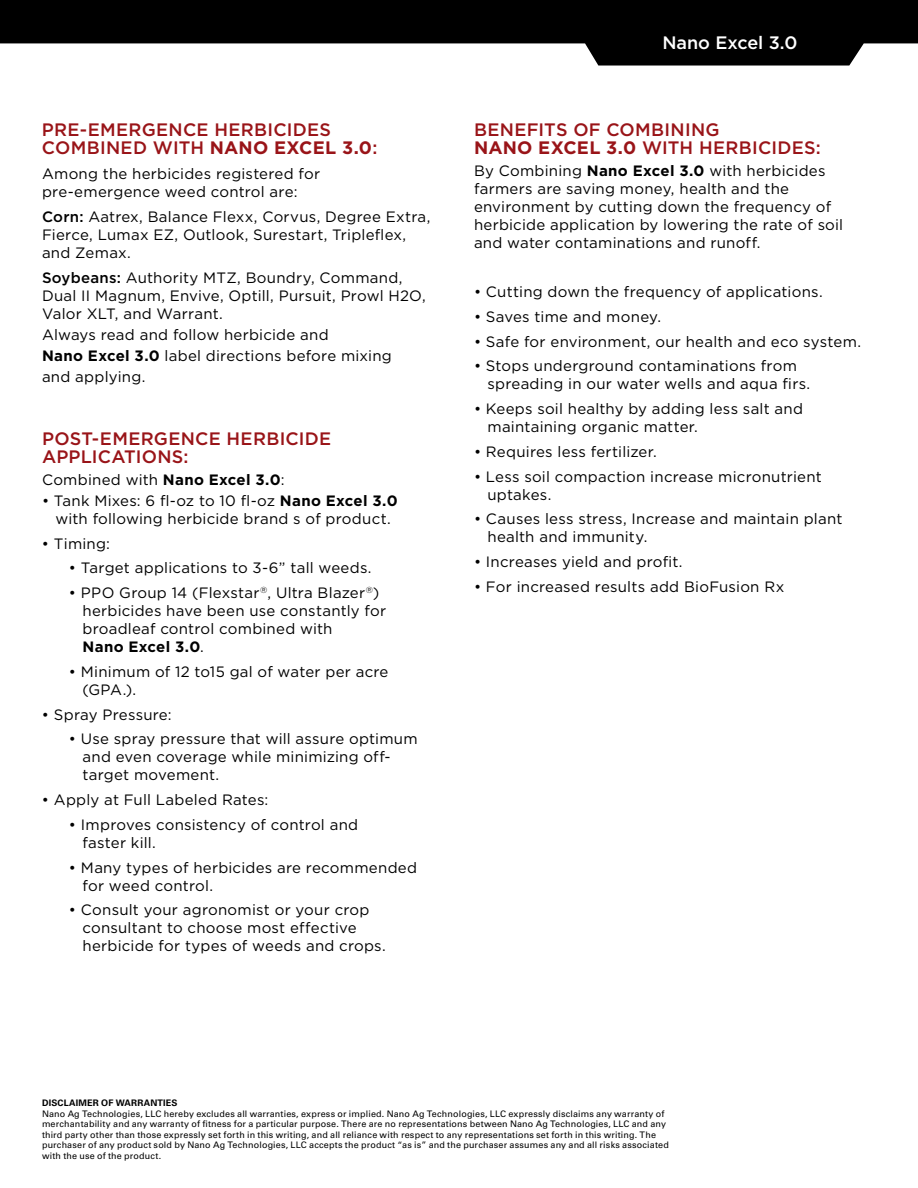
<style>
.page{position:relative;width:918px;height:1188px;background:#fff}
.page>*{position:absolute;margin:0;border:0;box-sizing:border-box;transform-origin:0 0}
.t1{font:500 18px/18px "Gotham HTF";letter-spacing:.015em;color:#991418}
.t2{font:500 18px "Gotham HTF";color:#fff}
.t3{font:15px/18px "Gotham HTF";letter-spacing:.015em;color:#000}
.t4{font:9px/10.5px "Univers";letter-spacing:.015em;color:#000}
.t5{font:700 9px "Univers";letter-spacing:.02em;color:#000}
.s1{font-weight:700}
.s2{font-weight:500}
</style>
<div class="page">
<svg style="left:0;top:0;width:918px;height:66px;fill:#000"></svg>
<p class="t1" style="left:42px;top:121px;width:337px">PRE-EMERGENCE HERBICIDES<br>COMBINED WITH <span class="s1">NANO EXCEL 3.0</span>:</p>
<p class="t3" style="left:42px;top:165px;width:280px">Among the herbicides registered for pre-emergence weed control are:</p>
<p class="t3" style="left:42px;top:207px;width:390px"><span class="s2">Corn:</span> Aatrex, Balance Flexx, Corvus, Degree Extra,<br>Fierce, Lumax EZ, Outlook, Surestart, Tripleflex, and Zemax.</p>
<p class="t3" style="left:42px;top:268px;width:385px"><span class="s2">Soybeans:</span> Authority MTZ, Boundry, Command,<br>Dual II Magnum, Envive, Optill, Pursuit, Prowl H2O,<br>Valor XLT, and Warrant.</p>
<p class="t3" style="left:42px;top:324px;width:351px;line-height:21.3px">Always read and follow herbicide and<br><span class="s1">Nano Excel 3.0</span> label directions before mixing and applying.</p>
<p class="t1" style="left:42px;top:430px;width:291px">POST-EMERGENCE HERBICIDE<br>APPLICATIONS:</p>
<p class="t3" style="left:42px;top:470px;width:244px">Combined with <span class="s1">Nano Excel 3.0</span>:</p>
<p class="t3" style="left:42px;top:491px;width:357px;text-align:center">• Tank Mixes: 6 fl-oz to 10 fl-oz <span class="s1">Nano Excel 3.0 </span>with following herbicide brand s of product.</p>
<p class="t3" style="left:42px;top:534px;width:70px">• Timing:</p>
<p class="t3" style="left:69px;top:559px;width:304px">• Target applications to 3-6” tall weeds.</p>
<p class="t3" style="left:82px;top:584px;width:305px;text-indent:-13px">• PPO Group 14 (Flexstar<sup>®</sup>, Ultra Blazer<sup>®</sup>) herbicides have been use constantly for broadleaf control combined with<br><span class="s1">Nano Excel 3.0</span>.</p>
<p class="t3" style="left:82px;top:662px;width:308px;text-indent:-14px">• Minimum of 12 to15 gal of water per acre (GPA.).</p>
<p class="t3" style="left:42px;top:705px;width:131px">• Spray Pressure:</p>
<p class="t3" style="left:82px;top:730px;width:337px;text-indent:-14px">• Use spray pressure that will assure optimum and even coverage while minimizing off&shy;target movement.</p>
<p class="t3" style="left:42px;top:791px;width:228px">• Apply at Full Labeled Rates:</p>
<p class="t3" style="left:82px;top:815px;width:277px;text-indent:-14px">• Improves consistency of control and faster kill.</p>
<p class="t3" style="left:82px;top:858px;width:336px;text-indent:-14px">• Many types of herbicides are recommended for weed control.</p>
<p class="t3" style="left:82px;top:901px;width:305px;text-indent:-14px">• Consult your agronomist or your crop consultant to choose most effective herbicide for types of weeds and crops.</p>
<p class="t2" style="left:662px;top:33px;width:137px">Nano Excel 3.0</p>
<p class="t1" style="left:474px;top:121px;width:348px">BENEFITS OF COMBINING<br><span class="s1">NANO EXCEL 3.0</span> WITH HERBICIDES:</p>
<p class="t3" style="left:474px;top:161px;width:371px">By Combining <span class="s1">Nano Excel 3.0</span> with herbicides farmers are saving money, health and the environment by cutting down the frequency of herbicide application by lowering the rate of soil and water contaminations and runoff.</p>
<p class="t3" style="left:474px;top:283px;width:350px">• Cutting down the frequency of applications.</p>
<p class="t3" style="left:474px;top:307px;width:189px">• Saves time and money.</p>
<p class="t3" style="left:474px;top:332px;width:389px">• Safe for environment, our health and eco system.</p>
<p class="t3" style="left:488px;top:357px;width:324px;text-indent:-14px">• Stops underground contaminations from spreading in our water wells and aqua firs.</p>
<p class="t3" style="left:488px;top:400px;width:317px;text-indent:-14px">• Keeps soil healthy by adding less salt and maintaining organic matter.</p>
<p class="t3" style="left:474px;top:442px;width:184px">• Requires less fertilizer.</p>
<p class="t3" style="left:488px;top:467px;width:336px;text-indent:-14px">• Less soil compaction increase micronutrient uptakes.</p>
<p class="t3" style="left:488px;top:510px;width:356px;text-indent:-14px">• Causes less stress, Increase and maintain plant health and immunity.</p>
<p class="t3" style="left:474px;top:553px;width:210px">• Increases yield and profit.</p>
<p class="t3" style="left:474px;top:577px;width:312px">• For increased results add BioFusion Rx</p>
<p class="t5" style="left:42px;top:1098px;width:137px">DISCLAIMER OF WARRANTIES</p>
<p class="t4" style="left:42px;top:1108px;width:629px">Nano Ag Technologies, LLC hereby excludes all warranties, express or implied. Nano Ag Technologies, LLC expressly disclaims any warranty of merchantability and any warranty of fitness for a particular purpose. There are no representations between Nano Ag Technologies, LLC and any third party other than those expressly set forth in this writing, and all reliance with respect to any representations set forth in this writing. The purchaser of any product sold by Nano Ag Technologies, LLC accepts the product “as is” and the purchaser assumes any and all risks associated with the use of the product.</p>
</div>
